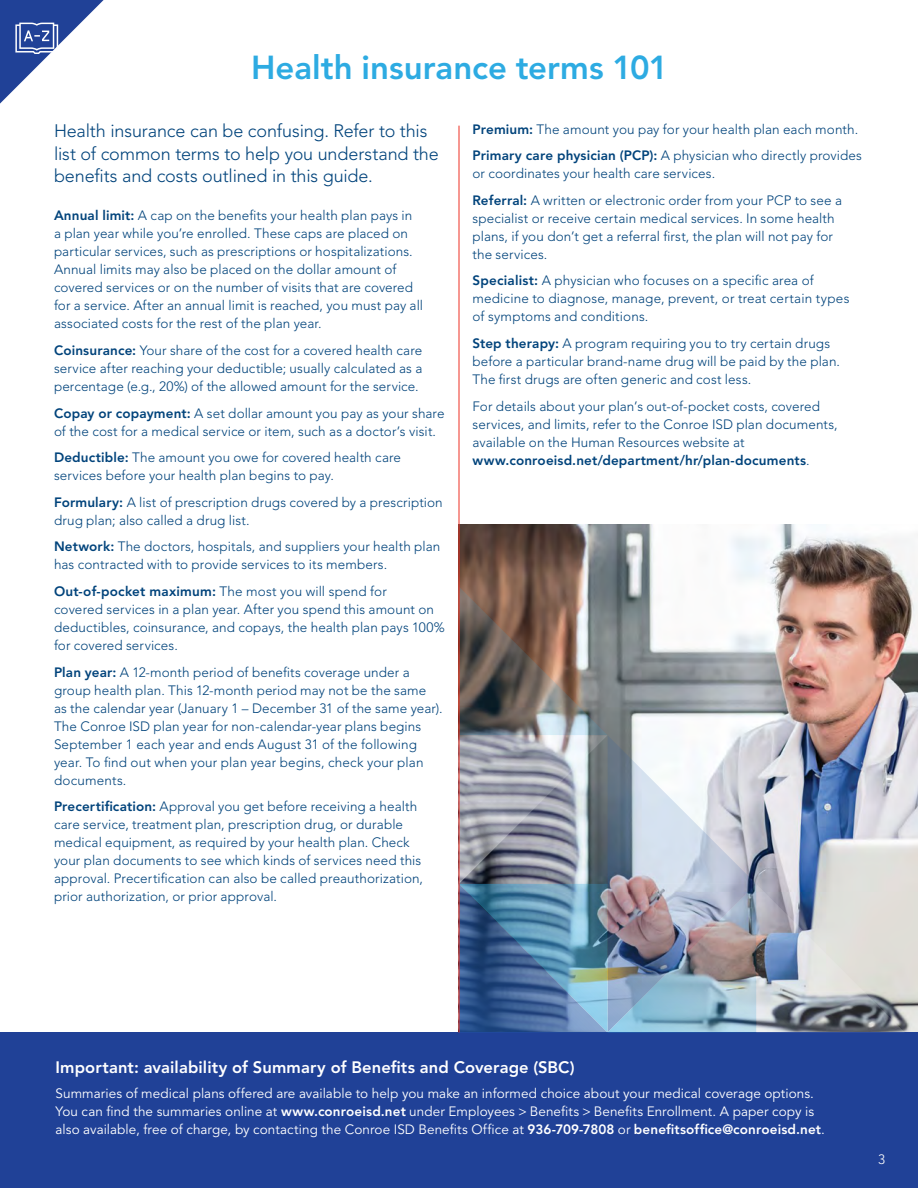
<style>
.page{position:relative;width:918px;height:1188px;background:#fff}
.page>*{position:absolute;margin:0;border:0;box-sizing:border-box;transform-origin:0 0}
.t1{font:800 33px "Avenir LT Std";color:#2dabe2}
.t2{font:300 18px/22.5px "Avenir LT Std";letter-spacing:-.005em;color:#00437b}
.t3{font:800 16.5px "Avenir LT Std";letter-spacing:.005em;color:#fff}
.t4{font:300 13.5px/18px "Avenir LT Std";letter-spacing:.005em;color:#00437b}
.t5{font:13.5px/18px "Avenir LT Std";letter-spacing:.005em;color:#fff}
.t6{font:300 13.5px "Avenir LT Std";color:#fff}
.s1{font-weight:800}
</style>
<div class="page">
<svg style="left:0;top:0;width:104px;height:104px"></svg>
<img style="left:460px;top:525px;width:458px;height:507px">
<div style="left:0;top:1032px;width:918px;height:156px;background:#204197"></div>
<img style="left:460px;top:587px;width:445px;height:445px">
<hr style="left:459px;top:126px;width:1px;height:906px;background:#ee3124">
<h2 class="t1" style="left:251px;top:48px;width:419px">Health insurance terms 101</h2>
<p class="t2" style="left:54px;top:120px;width:386px">Health insurance can be confusing. Refer to this list of common terms to help you understand the benefits and costs outlined in this guide.</p>
<p class="t4" style="left:54px;top:207px;width:371px"><span class="s1">Annual limit:</span> A cap on the benefits your health plan pays in<br>a plan year while you’re enrolled. These caps are placed on particular services, such as prescriptions or hospitalizations.<br>Annual limits may also be placed on the dollar amount of covered services or on the number of visits that are covered for a service. After an annual limit is reached, you must pay all associated costs for the rest of the plan year.</p>
<p class="t4" style="left:54px;top:341px;width:370px;text-align:justify"><span class="s1">Coinsurance:</span> Your share of the cost for a covered health care service after reaching your deductible; usually calculated as a percentage (e.g., 20%) of the allowed amount for the service.</p>
<p class="t4" style="left:54px;top:404px;width:392px"><span class="s1">Copay or copayment:</span> A set dollar amount you pay as your share of the cost for a medical service or item, such as a doctor’s visit.</p>
<p class="t4" style="left:54px;top:449px;width:349px"><span class="s1">Deductible:</span> The amount you owe for covered health care services before your health plan begins to pay.</p>
<p class="t4" style="left:54px;top:493px;width:390px"><span class="s1">Formulary:</span> A list of prescription drugs covered by a prescription drug plan; also called a drug list.</p>
<p class="t4" style="left:54px;top:538px;width:388px"><span class="s1">Network:</span> The doctors, hospitals, and suppliers your health plan has contracted with to provide services to its members.</p>
<p class="t4" style="left:54px;top:582px;width:392px"><span class="s1">Out-of-pocket maximum:</span> The most you will spend for<br>covered services in a plan year. After you spend this amount on deductibles, coinsurance, and copays, the health plan pays 100% for covered services.</p>
<p class="t4" style="left:54px;top:663px;width:390px"><span class="s1">Plan year:</span> A 12-month period of benefits coverage under a group health plan. This 12-month period may not be the same as the calendar year (January 1 – December 31 of the same year).<br>The Conroe ISD plan year for non-calendar-year plans begins September 1 each year and ends August 31 of the following year. To find out when your plan year begins, check your plan documents.</p>
<p class="t4" style="left:54px;top:798px;width:371px"><span class="s1">Precertification:</span> Approval you get before receiving a health care service, treatment plan, prescription drug, or durable medical equipment, as required by your health plan. Check your plan documents to see which kinds of services need this approval. Precertification can also be called preauthorization, prior authorization, or prior approval.</p>
<p class="t4" style="left:472px;top:120px;width:387px"><span class="s1">Premium:</span> The amount you pay for your health plan each month.</p>
<p class="t4" style="left:472px;top:147px;width:391px"><span class="s1">Primary care physician (PCP):</span> A physician who directly provides or coordinates your health care services.</p>
<p class="t4" style="left:472px;top:191px;width:371px"><span class="s1">Referral:</span> A written or electronic order from your PCP to see a specialist or receive certain medical services. In some health plans, if you don’t get a referral first, the plan will not pay for the services.</p>
<p class="t4" style="left:472px;top:272px;width:378px"><span class="s1">Specialist:</span> A physician who focuses on a specific area of medicine to diagnose, manage, prevent, or treat certain types of symptoms and conditions.</p>
<p class="t4" style="left:472px;top:334px;width:369px"><span class="s1">Step therapy:</span> A program requiring you to try certain drugs before a particular brand-name drug will be paid by the plan.<br>The first drugs are often generic and cost less.</p>
<p class="t4" style="left:473px;top:397px;width:367px">For details about your plan’s out-of-pocket costs, covered services, and limits, refer to the Conroe ISD plan documents, available on the Human Resources website at <span class="s1">www.conroeisd.net/department/hr/plan-documents</span>.</p>
<h3 class="t3" style="left:56px;top:1058px;width:521px">Important: availability of Summary of Benefits and Coverage (SBC)</h3>
<p class="t5" style="left:55px;top:1085px;width:771px">Summaries of medical plans offered are available to help you make an informed choice about your medical coverage options.<br>You can find the summaries online at <span class="s1">www.conroeisd.net</span> under Employees &gt; Benefits &gt; Benefits Enrollment. A paper copy is also available, free of charge, by contacting the Conroe ISD Benefits Office at <span class="s1">936-709-7808</span> or <span class="s1">benefitsoffice@conroeisd.net</span>.</p>
<p class="t6" style="left:878px;top:1151px;width:9px">3</p>
</div>
